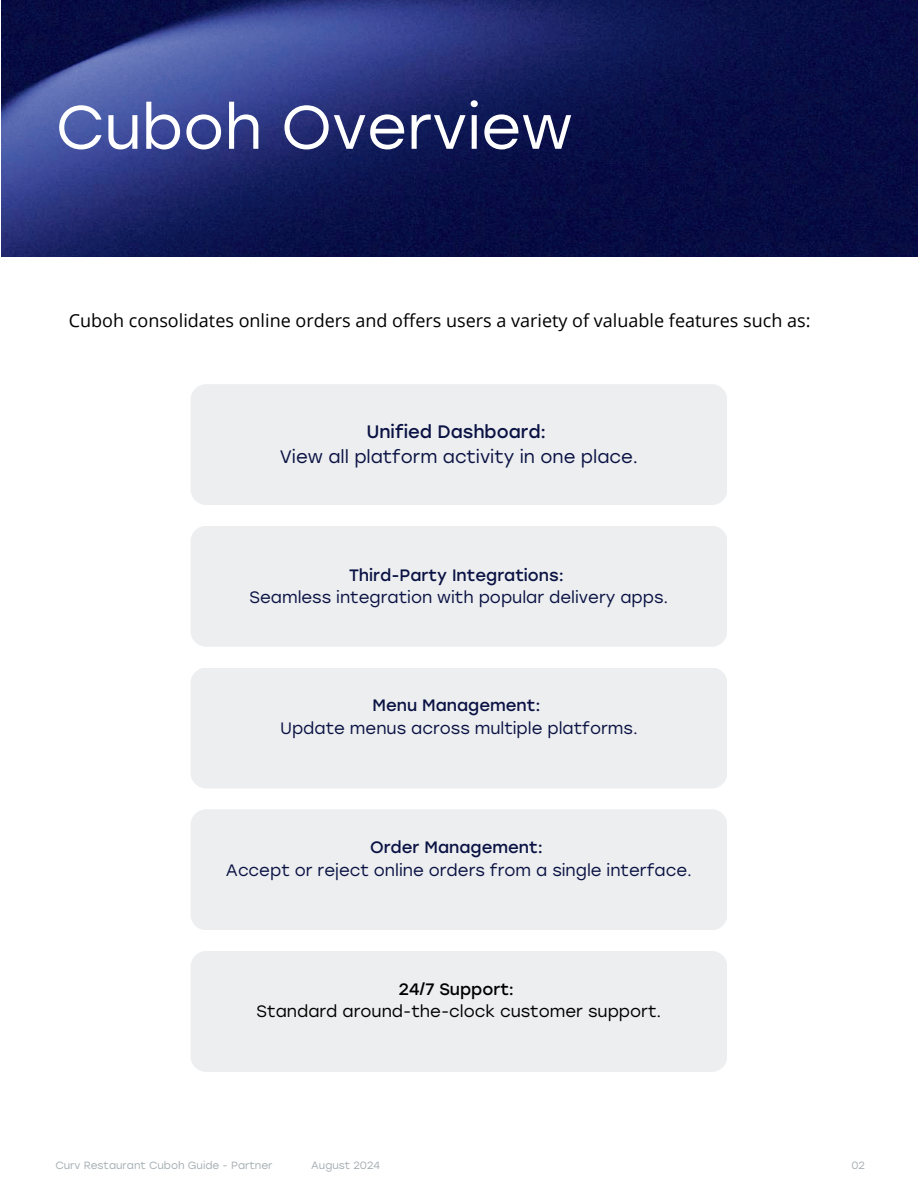
<style>
.page{position:relative;width:918px;height:1188px;background:#fff}
.page>*{position:absolute;margin:0;border:0;box-sizing:border-box;transform-origin:0 0}
.t1{font:61.2px "Stolzl";color:#fff}
.t2{font:18px "Open Sans";color:#000}
.t3{font:18px "Stolzl";color:#0a1244}
.t4{font:18px "Stolzl";color:#0a1244}
.t5{font:16.5px "Stolzl";color:#0a1244}
.t6{font:16.5px "Stolzl";color:#0a1244}
.t7{font:16.5px "Stolzl";color:#000}
.t8{font:16.5px "Stolzl";color:#000}
.t9{font:10.5px "Stolzl";color:#a5aeb3}
</style>
<div class="page">
<img style="left:2px;top:0;width:916px;height:256px">
<div style="left:191px;top:384px;width:536px;height:121px;background:#edeeef;border-radius:16px"></div>
<div style="left:191px;top:526px;width:536px;height:121px;background:#edeeef;border-radius:16px"></div>
<div style="left:191px;top:668px;width:536px;height:120px;background:#edeeef;border-radius:16px"></div>
<div style="left:191px;top:809px;width:536px;height:121px;background:#edeeef;border-radius:16px"></div>
<div style="left:191px;top:951px;width:536px;height:121px;background:#edeeef;border-radius:16px"></div>
<h1 class="t1" style="left:56px;top:85px;width:519px">Cuboh Overview</h1>
<p class="t2" style="left:69px;top:308px;width:743px">Cuboh consolidates online orders and offers users a variety of valuable features such as:</p>
<p class="t4" style="left:366px;top:419px;width:181px">Unified Dashboard:</p>
<p class="t3" style="left:280px;top:444px;width:360px">View all platform activity in one place.</p>
<p class="t6" style="left:349px;top:564px;width:216px">Third-Party Integrations:</p>
<p class="t5" style="left:250px;top:586px;width:420px">Seamless integration with popular delivery apps.</p>
<p class="t6" style="left:372px;top:694px;width:170px">Menu Management:</p>
<p class="t5" style="left:280px;top:717px;width:359px">Update menus across multiple platforms.</p>
<p class="t6" style="left:370px;top:836px;width:174px">Order Management:</p>
<p class="t5" style="left:226px;top:858px;width:468px">Accept or reject online orders from a single interface.</p>
<p class="t8" style="left:399px;top:977px;width:117px">24/7 Support:</p>
<p class="t7" style="left:257px;top:1000px;width:406px">Standard around-the-clock customer support.</p>
<p class="t9" style="left:56px;top:1158px;width:219px">Curv Restaurant Cuboh Guide - Partner</p>
<p class="t9" style="left:311px;top:1158px;width:70px">August 2024</p>
<p class="t9" style="left:851px;top:1158px;width:15px">02</p>
</div>
